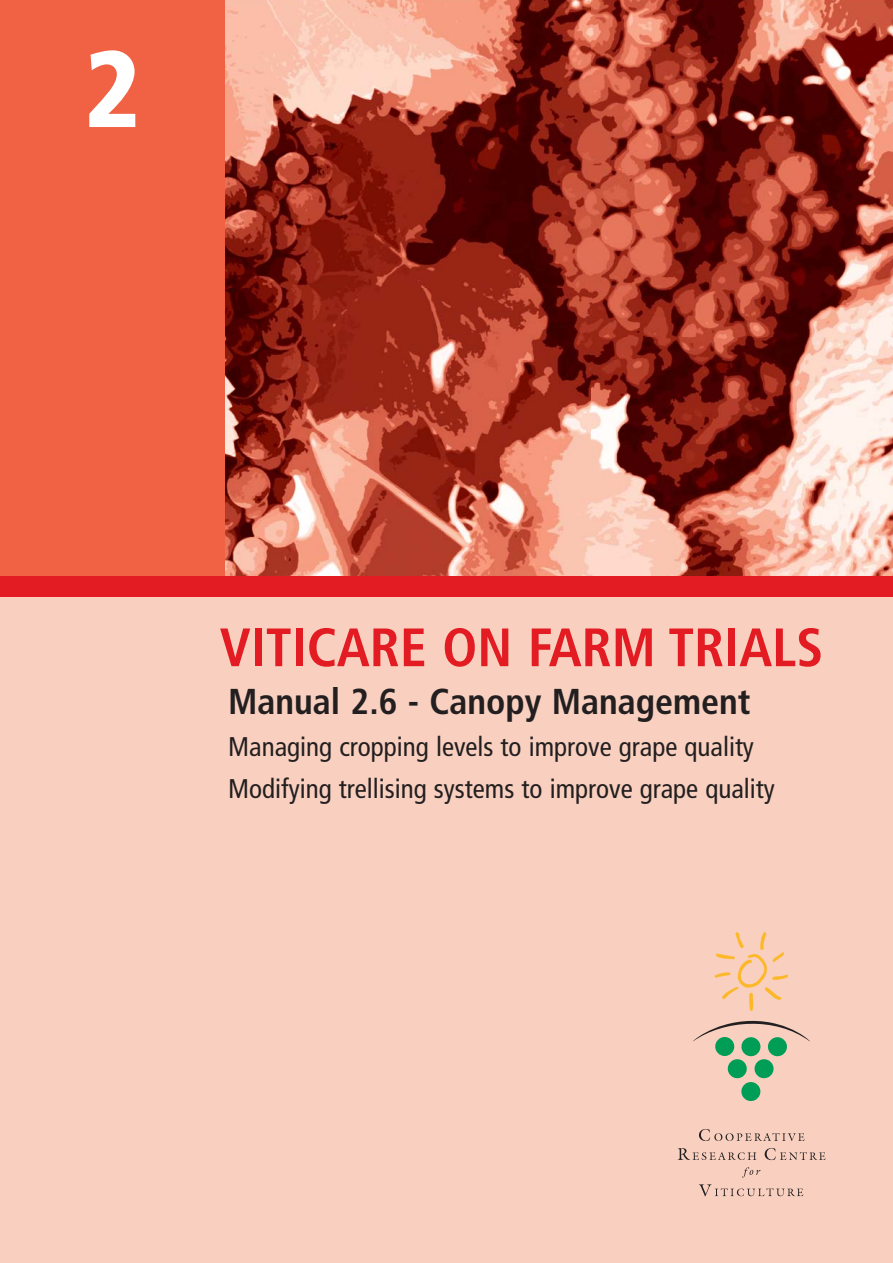
<style>
.page{position:relative;width:893px;height:1263px;background:#fff}
.page>*{position:absolute;margin:0;border:0;box-sizing:border-box;transform-origin:0 0}
.t1{font:900 condensed 108px "Frutiger LT Std";color:#fff}
.t2{font:700 condensed 54px "Frutiger LT Std";color:#e31b23}
.t3{font:700 condensed 36px "Frutiger LT Std";color:#231f20}
.t4{font:condensed 27px/42px "Frutiger LT Std";color:#231f20}
</style>
<div class="page">
<div style="left:0;top:597px;width:892px;height:666px;background:#f9d0bf"></div>
<img style="left:225px;top:0;width:667px;height:576px">
<div style="left:0;top:0;width:225px;height:583px;background:#f16245"></div>
<svg style="left:698px;top:1184px;width:105px;height:12px"></svg>
<svg style="left:742px;top:1167px;width:18px;height:11px"></svg>
<svg style="left:677px;top:1148px;width:79px;height:12px"></svg>
<svg style="left:764px;top:1148px;width:61px;height:12px"></svg>
<svg style="left:699px;top:1129px;width:105px;height:12px"></svg>
<div style="left:715px;top:1037px;width:19px;height:19px;background:#009d57;border-radius:50%"></div>
<div style="left:741px;top:1037px;width:19px;height:19px;background:#009d57;border-radius:50%"></div>
<div style="left:768px;top:1037px;width:19px;height:19px;background:#009d57;border-radius:50%"></div>
<div style="left:727px;top:1059px;width:19px;height:19px;background:#009d57;border-radius:50%"></div>
<div style="left:754px;top:1059px;width:19px;height:19px;background:#009d57;border-radius:50%"></div>
<div style="left:741px;top:1082px;width:19px;height:19px;background:#009d57;border-radius:50%"></div>
<svg style="left:693px;top:932px;width:117px;height:112px"></svg>
<div style="left:0;top:576px;width:892px;height:21px;background:#e31b23"></div>
<h1 class="t1" style="left:84px;top:43px;width:58px">2</h1>
<h2 class="t2" style="left:220px;top:624px;width:605px">VITICARE ON FARM TRIALS</h2>
<h3 class="t3" style="left:228px;top:686px;width:524px">Manual 2.6 - Canopy Management</h3>
<p class="t4" style="left:228px;top:727px;width:548px">Managing cropping levels to improve grape quality<br>Modifying trellising systems to improve grape quality</p>
</div>
